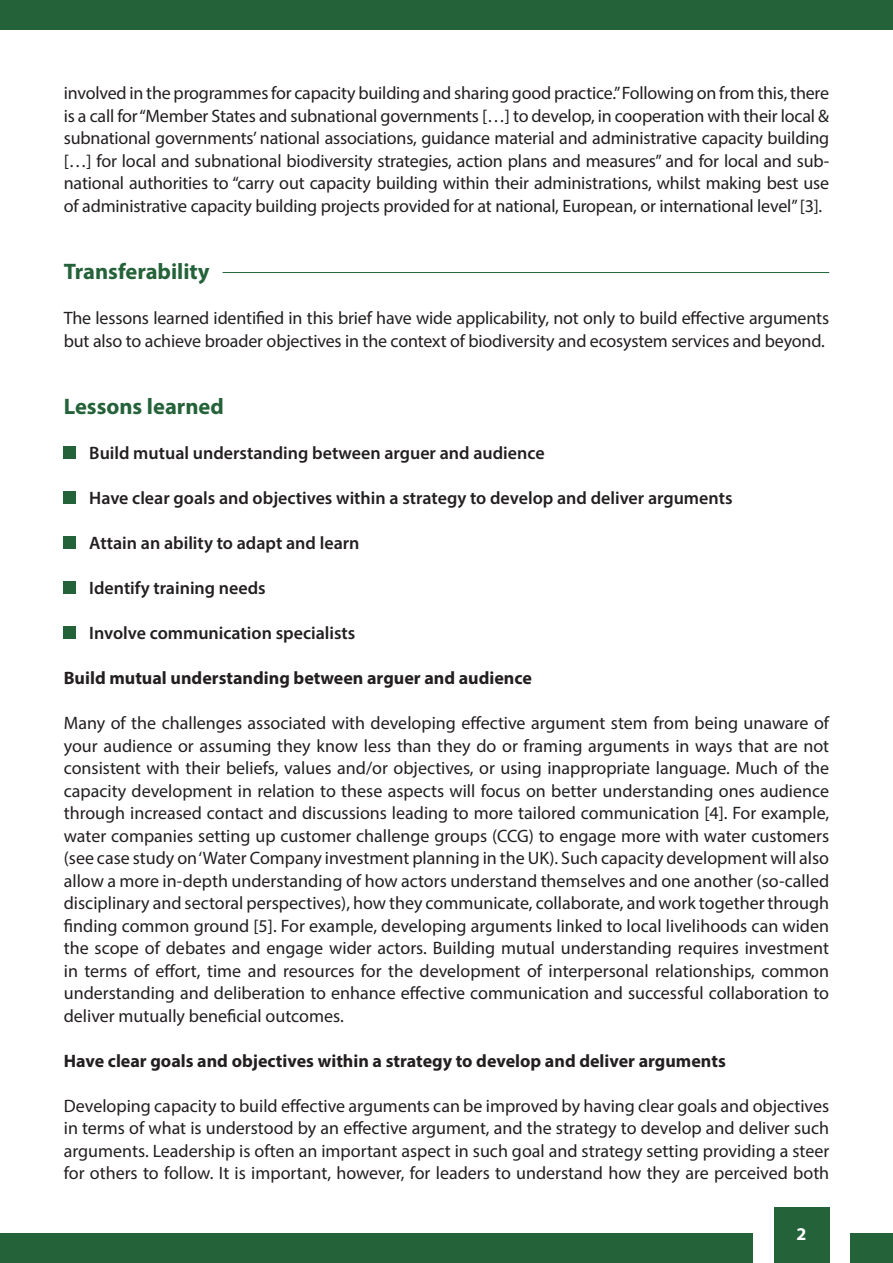
<style>
.page{position:relative;width:893px;height:1263px;background:#fff}
.page>*{position:absolute;margin:0;border:0;box-sizing:border-box;transform-origin:0 0}
.t1{font:700 22.5px "Myriad Pro";color:#246239}
.t2{font:18px/22.5px "Myriad Pro";letter-spacing:-.01em;color:#231f20;text-align:justify}
.t3{font:600 18px "Myriad Pro";color:#231f20}
.t4{font:700 18px "Myriad Pro";color:#231f20}
.t5{font:700 18px "Myriad Pro";color:#fff}
</style>
<div class="page">
<div style="left:774px;top:1208px;width:55px;height:55px;background:#246239"></div>
<div style="left:0;top:1233px;width:753px;height:30px;background:#246239"></div>
<div style="left:850px;top:1233px;width:43px;height:30px;background:#246239"></div>
<hr style="left:223px;top:272px;width:606px;height:1px;background:#246239">
<div style="left:64px;top:491px;width:12px;height:13px;background:#246239"></div>
<div style="left:64px;top:627px;width:12px;height:12px;background:#246239"></div>
<div style="left:64px;top:536px;width:12px;height:13px;background:#246239"></div>
<div style="left:64px;top:581px;width:12px;height:12px;background:#246239"></div>
<div style="left:64px;top:446px;width:12px;height:13px;background:#246239"></div>
<div style="left:0;top:0;width:893px;height:29px;background:#246239"></div>
<p class="t2" style="left:64px;top:81px;width:767px">involved in the programmes for capacity building and sharing good practice.” Following on from this, there is a call for “Member States and subnational governments […] to develop, in cooperation with their local &amp; subnational governments’ national associations, guidance material and administrative capacity building […] for local and subnational biodiversity strategies, action plans and measures” and for local and sub&shy;national authorities to “carry out capacity building within their administrations, whilst making best use of administrative capacity building projects provided for at national, European, or international level” [3].</p>
<p class="t1" style="left:64px;top:257px;width:147px">Transferability</p>
<p class="t2" style="left:64px;top:306px;width:767px">The lessons learned identified in this brief have wide applicability, not only to build effective arguments but also to achieve broader objectives in the context of biodiversity and ecosystem services and beyond.</p>
<p class="t1" style="left:64px;top:392px;width:162px">Lessons learned</p>
<p class="t3" style="left:89px;top:442px;width:457px">Build mutual understanding between arguer and audience</p>
<p class="t3" style="left:89px;top:487px;width:645px">Have clear goals and objectives within a strategy to develop and deliver arguments</p>
<p class="t3" style="left:89px;top:532px;width:272px">Attain an ability to adapt and learn</p>
<p class="t3" style="left:89px;top:577px;width:178px">Identify training needs</p>
<p class="t3" style="left:89px;top:622px;width:268px">Involve communication specialists</p>
<p class="t4" style="left:64px;top:666px;width:470px">Build mutual understanding between arguer and audience</p>
<p class="t2" style="left:64px;top:711px;width:767px">Many of the challenges associated with developing effective argument stem from being unaware of your audience or assuming they know less than they do or framing arguments in ways that are not consistent with their beliefs, values and/or objectives, or using inappropriate language. Much of the capacity development in relation to these aspects will focus on better understanding ones audience through increased contact and discussions leading to more tailored communication [4]. For example, water companies setting up customer challenge groups (CCG) to engage more with water customers (see case study on ‘Water Company investment planning in the UK). Such capacity development will also allow a more in-depth understanding of how actors understand themselves and one another (so-called disciplinary and sectoral perspectives), how they communicate, collaborate, and work together through finding common ground [5]. For example, developing arguments linked to local livelihoods can widen the scope of debates and engage wider actors. Building mutual understanding requires investment in terms of effort, time and resources for the development of interpersonal relationships, common understanding and deliberation to enhance effective communication and successful collaboration to deliver mutually beneficial outcomes.</p>
<p class="t4" style="left:64px;top:1049px;width:663px">Have clear goals and objectives within a strategy to develop and deliver arguments</p>
<p class="t2" style="left:64px;top:1094px;width:767px">Developing capacity to build effective arguments can be improved by having clear goals and objectives in terms of what is understood by an effective argument, and the strategy to develop and deliver such arguments. Leadership is often an important aspect in such goal and strategy setting providing a steer for others to follow. It is important, however, for leaders to understand how they are perceived both</p>
<p class="t5" style="left:797px;top:1222px;width:11px">2</p>
</div>
